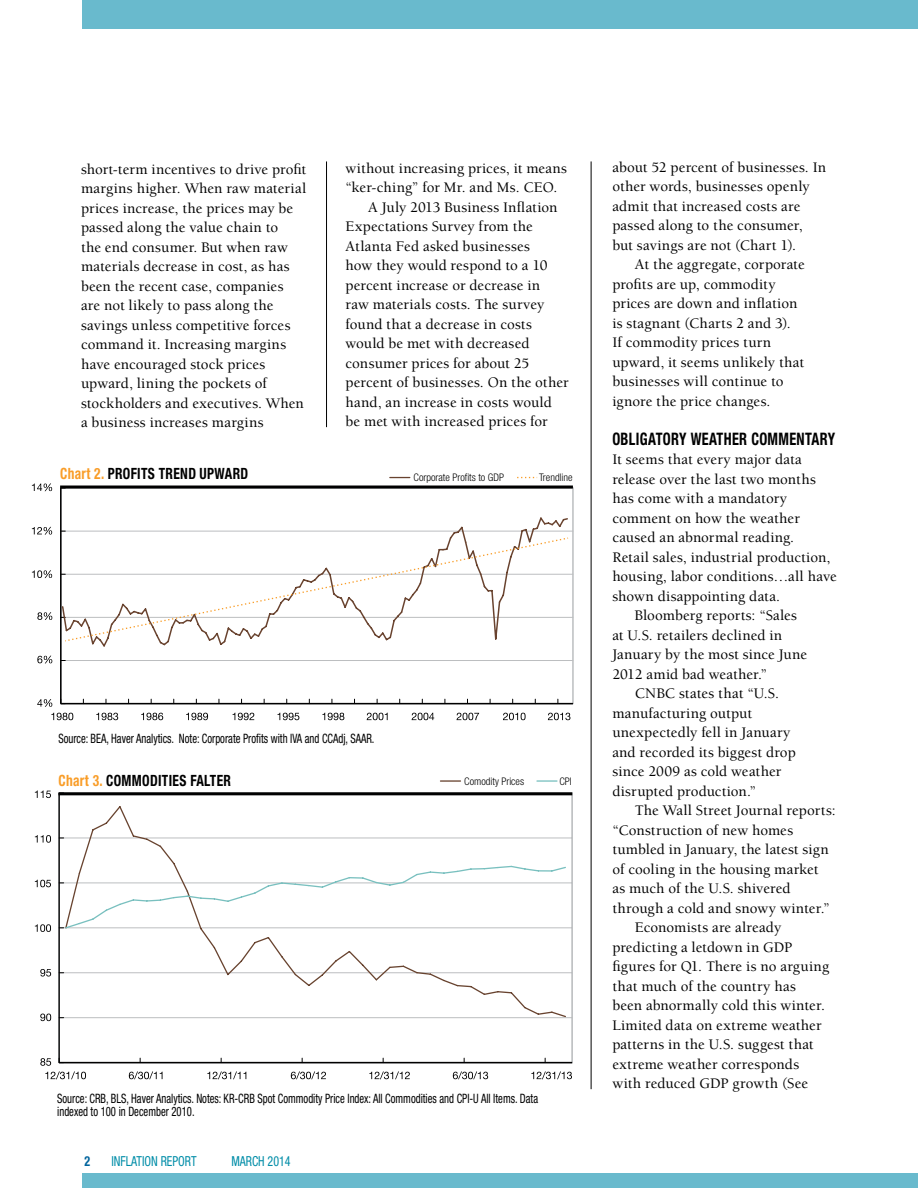
<style>
.page{position:relative;width:918px;height:1188px;background:#fff}
.page>*{position:absolute;margin:0;border:0;box-sizing:border-box;transform-origin:0 0}
.t1{font:700 condensed 17.25px "Helvetica Neue";letter-spacing:.025em;color:#000;scale:.83 1}
.t2{font:700 condensed 15.6px "Helvetica Neue";letter-spacing:.025em;color:#000;scale:.87 1}
.t3{font:500 15px/19.5px "Berkeley";letter-spacing:.01em;color:#000}
.t4{font:condensed 13.8px "Helvetica Neue";color:#008da8;scale:.87 1}
.t5{font:700 condensed 13.8px "Helvetica Neue";color:#00649d;scale:.87 1}
.t6{font:condensed 12.9px/13.5px "Helvetica Neue";color:#000;scale:.83 1}
.t7{font:300 condensed 10.5px "Helvetica Neue";color:#000}
.s1{color:#f99d28}
</style>
<div class="page">
<hr style="left:591px;top:161px;width:1px;height:928px;background:#000">
<hr style="left:326px;top:161px;width:1px;height:266px;background:#000">
<div style="left:82px;top:1173px;width:836px;height:15px;background:#69bacd"></div>
<div style="left:82px;top:0;width:836px;height:28px;background:#69bacd"></div>
<hr style="left:572px;top:793px;width:1px;height:270px;background:#bcbec0">
<hr style="left:59px;top:838px;width:513px;height:1px;background:#bcbec0">
<hr style="left:59px;top:883px;width:513px;height:1px;background:#bcbec0">
<hr style="left:59px;top:927px;width:513px;height:1px;background:#bcbec0">
<hr style="left:59px;top:972px;width:513px;height:1px;background:#bcbec0">
<hr style="left:59px;top:1017px;width:513px;height:1px;background:#bcbec0">
<hr style="left:58px;top:793px;width:2px;height:270px;background:#000">
<hr style="left:59px;top:1062px;width:513px;height:1px;background:#000">
<svg style="left:64px;top:806px;width:503px;height:212px"></svg>
<svg style="left:59px;top:865px;width:508px;height:64px"></svg>
<svg style="left:129px;top:1071px;width:34px;height:8px"></svg>
<svg style="left:207px;top:1071px;width:39px;height:8px"></svg>
<svg style="left:291px;top:1071px;width:35px;height:8px"></svg>
<svg style="left:369px;top:1071px;width:41px;height:8px"></svg>
<svg style="left:453px;top:1071px;width:35px;height:8px"></svg>
<svg style="left:531px;top:1071px;width:41px;height:8px"></svg>
<svg style="left:40px;top:1058px;width:46px;height:21px"></svg>
<svg style="left:40px;top:1014px;width:11px;height:7px"></svg>
<svg style="left:40px;top:969px;width:11px;height:8px"></svg>
<svg style="left:35px;top:924px;width:16px;height:8px"></svg>
<svg style="left:35px;top:880px;width:16px;height:7px"></svg>
<svg style="left:35px;top:835px;width:16px;height:8px"></svg>
<svg style="left:35px;top:790px;width:16px;height:8px"></svg>
<hr style="left:440px;top:780px;width:20px;height:2px;background:#68432f">
<hr style="left:537px;top:780px;width:20px;height:2px;background:#79c0bf">
<hr style="left:59px;top:792px;width:513px;height:3px;background:#000">
<hr style="left:573px;top:488px;width:1px;height:216px;background:#bcbec0">
<hr style="left:61px;top:531px;width:512px;height:1px;background:#bcbec0">
<hr style="left:61px;top:574px;width:512px;height:1px;background:#bcbec0">
<hr style="left:61px;top:617px;width:512px;height:1px;background:#bcbec0">
<hr style="left:61px;top:660px;width:512px;height:1px;background:#bcbec0">
<hr style="left:60px;top:488px;width:2px;height:216px;background:#000">
<hr style="left:61px;top:703px;width:512px;height:1px;background:#000">
<svg style="left:51px;top:713px;width:22px;height:7px"></svg>
<svg style="left:96px;top:713px;width:22px;height:7px"></svg>
<svg style="left:141px;top:713px;width:22px;height:7px"></svg>
<svg style="left:186px;top:713px;width:22px;height:7px"></svg>
<svg style="left:233px;top:713px;width:21px;height:7px"></svg>
<svg style="left:277px;top:713px;width:22px;height:7px"></svg>
<svg style="left:322px;top:713px;width:22px;height:7px"></svg>
<svg style="left:367px;top:713px;width:21px;height:7px"></svg>
<svg style="left:412px;top:713px;width:22px;height:7px"></svg>
<svg style="left:457px;top:713px;width:22px;height:7px"></svg>
<svg style="left:503px;top:713px;width:23px;height:7px"></svg>
<svg style="left:548px;top:713px;width:22px;height:7px"></svg>
<svg style="left:37px;top:699px;width:15px;height:8px"></svg>
<svg style="left:37px;top:656px;width:15px;height:7px"></svg>
<svg style="left:37px;top:612px;width:15px;height:8px"></svg>
<svg style="left:32px;top:570px;width:20px;height:8px"></svg>
<svg style="left:32px;top:527px;width:20px;height:8px"></svg>
<svg style="left:32px;top:483px;width:20px;height:8px"></svg>
<svg style="left:61px;top:516px;width:508px;height:132px"></svg>
<svg style="left:67px;top:537px;width:501px;height:105px"></svg>
<svg style="left:390px;top:477px;width:20px;height:1px"></svg>
<svg style="left:517px;top:477px;width:20px;height:1px"></svg>
<hr style="left:60px;top:486px;width:513px;height:3px;background:#000">
<p class="t3" style="left:81px;top:160px;width:227px">short-term incentives to drive profit margins higher. When raw material prices increase, the prices may be passed along the value chain to<br>the end consumer. But when raw materials decrease in cost, as has been the recent case, companies are not likely to pass along the savings unless competitive forces command it. Increasing margins have encouraged stock prices upward, lining the pockets of stockholders and executives. When a business increases margins</p>
<p class="t3" style="left:612px;top:157px;width:215px">about 52 percent of businesses. In other words, businesses openly admit that increased costs are passed along to the consumer, but savings are not (Chart 1).</p>
<p class="t3" style="left:346px;top:158px;width:223px">without increasing prices, it means</p>
<p class="t3" style="left:346px;top:178px;width:213px">“ker-ching” for Mr. and Ms. CEO.</p>
<p class="t3" style="left:368px;top:197px;width:191px">A July 2013 Business Inflation</p>
<p class="t3" style="left:346px;top:217px;width:189px">Expectations Survey from the</p>
<p class="t3" style="left:346px;top:236px;width:186px">Atlanta Fed asked businesses</p>
<p class="t3" style="left:346px;top:256px;width:203px">how they would respond to a 10</p>
<p class="t3" style="left:346px;top:275px;width:196px">percent increase or decrease in</p>
<p class="t3" style="left:346px;top:295px;width:200px">raw materials costs. The survey</p>
<p class="t3" style="left:346px;top:314px;width:188px">found that a decrease in costs</p>
<p class="t3" style="left:346px;top:334px;width:185px">would be met with decreased</p>
<p class="t3" style="left:346px;top:353px;width:185px">consumer prices for about 25</p>
<p class="t3" style="left:346px;top:373px;width:225px">percent of businesses. On the other</p>
<p class="t3" style="left:346px;top:392px;width:208px">hand, an increase in costs would</p>
<p class="t3" style="left:346px;top:412px;width:204px">be met with increased prices for</p>
<p class="t3" style="left:612px;top:255px;width:194px;text-indent:22px">At the aggregate, corporate profits are up, commodity prices are down and inflation is stagnant (Charts 2 and 3).<br>If commodity prices turn upward, it seems unlikely that businesses will continue to ignore the price changes.</p>
<p class="t1" style="left:612px;top:428px;width:270px">OBLIGATORY WEATHER COMMENTARY</p>
<p class="t3" style="left:612px;top:450px;width:191px">It seems that every major data</p>
<p class="t3" style="left:612px;top:469px;width:205px">release over the last two months</p>
<p class="t3" style="left:612px;top:489px;width:176px">has come with a mandatory</p>
<p class="t3" style="left:612px;top:508px;width:189px">comment on how the weather</p>
<p class="t3" style="left:612px;top:528px;width:183px">caused an abnormal reading.</p>
<p class="t3" style="left:612px;top:547px;width:220px">Retail sales, industrial production,</p>
<p class="t3" style="left:612px;top:567px;width:226px">housing, labor conditions…all have</p>
<p class="t3" style="left:612px;top:586px;width:169px">shown disappointing data.</p>
<p class="t3" style="left:635px;top:606px;width:164px">Bloomberg reports: “Sales</p>
<p class="t3" style="left:612px;top:625px;width:171px">at U.S. retailers declined in</p>
<p class="t3" style="left:612px;top:645px;width:196px">January by the most since June</p>
<p class="t3" style="left:612px;top:664px;width:156px">2012 amid bad weather.”</p>
<p class="t3" style="left:635px;top:684px;width:146px">CNBC states that “U.S.</p>
<p class="t3" style="left:612px;top:703px;width:141px">manufacturing output</p>
<p class="t3" style="left:612px;top:723px;width:180px">unexpectedly fell in January</p>
<p class="t3" style="left:612px;top:742px;width:185px">and recorded its biggest drop</p>
<p class="t3" style="left:612px;top:762px;width:170px">since 2009 as cold weather</p>
<p class="t3" style="left:612px;top:781px;width:145px">disrupted production.”</p>
<p class="t3" style="left:635px;top:801px;width:202px">The Wall Street Journal reports:</p>
<p class="t3" style="left:612px;top:820px;width:182px">“Construction of new homes</p>
<p class="t3" style="left:612px;top:840px;width:218px">tumbled in January, the latest sign</p>
<p class="t3" style="left:612px;top:859px;width:208px">of cooling in the housing market</p>
<p class="t3" style="left:612px;top:879px;width:180px">as much of the U.S. shivered</p>
<p class="t3" style="left:612px;top:898px;width:219px">through a cold and snowy winter.”</p>
<p class="t3" style="left:635px;top:918px;width:148px">Economists are already</p>
<p class="t3" style="left:612px;top:937px;width:182px">predicting a letdown in GDP</p>
<p class="t3" style="left:612px;top:957px;width:218px">figures for Q1. There is no arguing</p>
<p class="t3" style="left:612px;top:976px;width:185px">that much of the country has</p>
<p class="t3" style="left:612px;top:996px;width:214px">been abnormally cold this winter.</p>
<p class="t3" style="left:612px;top:1015px;width:211px">Limited data on extreme weather</p>
<p class="t3" style="left:612px;top:1035px;width:203px">patterns in the U.S. suggest that</p>
<p class="t3" style="left:612px;top:1054px;width:188px">extreme weather corresponds</p>
<p class="t3" style="left:612px;top:1074px;width:197px">with reduced GDP growth (See</p>
<p class="t2" style="left:60px;top:464px;width:218px"><span class="s1">Chart 2.</span> PROFITS TREND UPWARD</p>
<p class="t7" style="left:414px;top:472px;width:92px">Corporate Profits to GDP</p>
<p class="t7" style="left:539px;top:472px;width:35px">Trendline</p>
<p class="t6" style="left:58px;top:732px;width:382px">Source: BEA, Haver Analytics. Note: Corporate Profits with IVA and CCAdj, SAAR.</p>
<p class="t2" style="left:59px;top:771px;width:200px"><span class="s1">Chart 3.</span> COMMODITIES FALTER</p>
<p class="t7" style="left:464px;top:775px;width:61px">Comodity Prices</p>
<p class="t7" style="left:559px;top:775px;width:14px">CPI</p>
<p class="t6" style="left:57px;top:1091px;width:581px">Source: CRB, BLS, Haver Analytics. Notes: KR-CRB Spot Commodity Price Index: All Commodities and CPI-U All Items. Data indexed to 100 in December 2010.</p>
<p class="t5" style="left:84px;top:1153px;width:8px">2</p>
<p class="t4" style="left:111px;top:1153px;width:99px">INFLATION REPORT</p>
<p class="t4" style="left:231px;top:1153px;width:70px">MARCH 2014</p>
</div>
